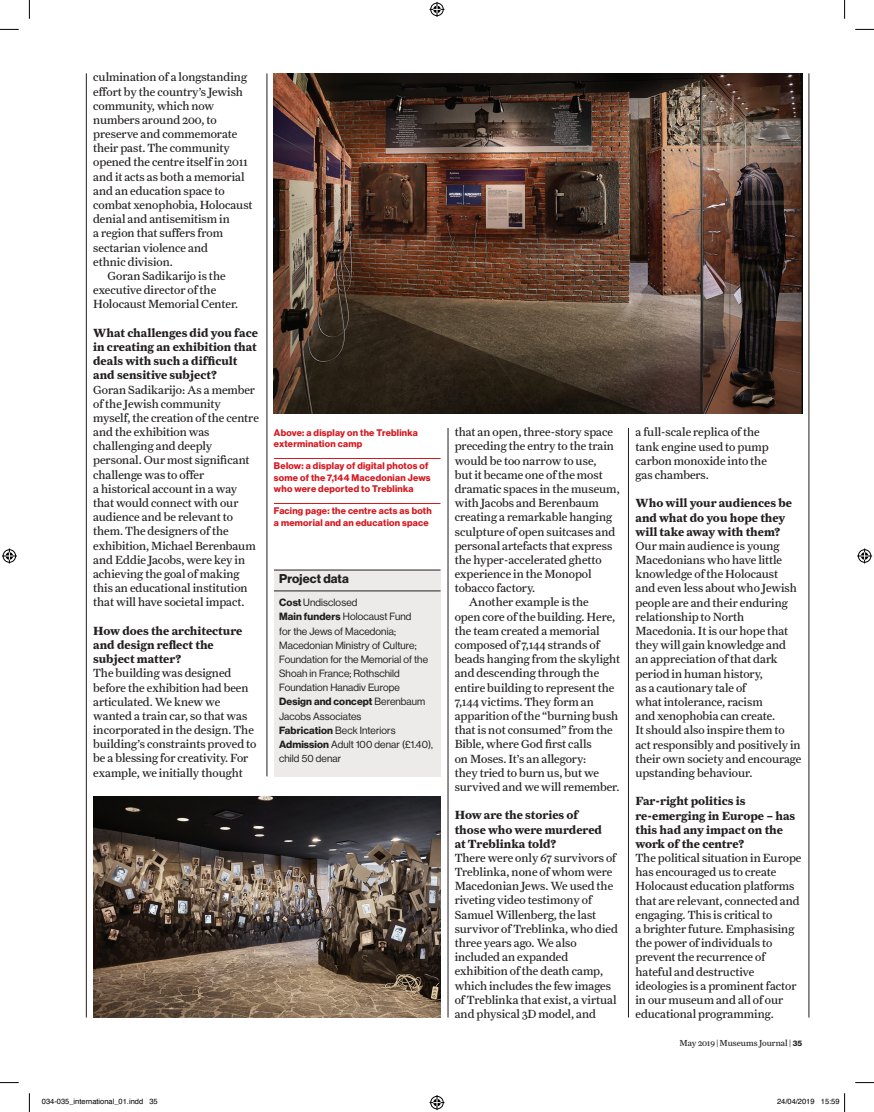
<style>
.page{position:relative;width:874px;height:1112px;background:#fff}
.page>*{position:absolute;margin:0;border:0;box-sizing:border-box;transform-origin:0 0}
.t1{font:700 12.5px "Haas Grotesk Display";letter-spacing:.01em;color:#231f20}
.t2{font:11.88px/14.1px "Farnham Text";color:#231f20}
.t3{font:700 11.88px/14.1px "Farnham Text";color:#231f20}
.t4{font:10.25px/14.1px "Haas Grotesk Display";letter-spacing:.01em;color:#231f20}
.t5{font:700 9.38px/11.2px "Haas Grotesk Display";letter-spacing:.025em;color:#d7171f}
.t6{font:8.75px "Farnham Text";color:#231f20}
.t7{font:7.5px "Helvetica";color:#000}
.s1{font-weight:700}
.s2{font-family:"Haas Grotesk Display";font-weight:700;font-size:7.75px}
</style>
<div class="page">
<hr style="left:86px;top:73px;width:1px;height:944px;background:#231f20">
<hr style="left:808px;top:73px;width:1px;height:944px;background:#231f20">
<hr style="left:267px;top:73px;width:1px;height:703px;background:#231f20">
<hr style="left:628px;top:428px;width:1px;height:589px;background:#231f20">
<hr style="left:448px;top:428px;width:1px;height:589px;background:#231f20">
<img style="left:93px;top:796px;width:347px;height:221px">
<img style="left:274px;top:73px;width:528px;height:340px">
<hr style="left:274px;top:458px;width:166px;height:1px;background:#d7171f">
<hr style="left:274px;top:503px;width:166px;height:1px;background:#d7171f">
<div style="left:274px;top:569px;width:166px;height:207px;background:#ecebe9"></div>
<hr style="left:274px;top:569px;width:166px;height:1px;background:#231f20">
<hr style="left:274px;top:590px;width:166px;height:1px;background:#231f20">
<svg style="left:0;top:29px;width:19px;height:1px"></svg>
<svg style="left:855px;top:29px;width:19px;height:1px"></svg>
<svg style="left:0;top:1082px;width:19px;height:1px"></svg>
<svg style="left:855px;top:1082px;width:19px;height:1px"></svg>
<svg style="left:29px;top:0;width:1px;height:19px"></svg>
<svg style="left:29px;top:1093px;width:1px;height:18px"></svg>
<svg style="left:844px;top:0;width:1px;height:19px"></svg>
<svg style="left:429px;top:2px;width:15px;height:15px"></svg>
<svg style="left:429px;top:1095px;width:15px;height:14px"></svg>
<svg style="left:2px;top:548px;width:15px;height:15px"></svg>
<svg style="left:857px;top:548px;width:15px;height:15px"></svg>
<svg style="left:844px;top:1093px;width:1px;height:18px"></svg>
<p class="t2" style="left:93px;top:70px;width:155px">culmination of a longstanding</p>
<p class="t2" style="left:93px;top:84px;width:151px">effort by the country’s Jewish</p>
<p class="t2" style="left:93px;top:98px;width:123px">community, which now</p>
<p class="t2" style="left:93px;top:113px;width:125px">numbers around 200, to</p>
<p class="t2" style="left:93px;top:127px;width:146px">preserve and commemorate</p>
<p class="t2" style="left:93px;top:141px;width:138px">their past. The community</p>
<p class="t2" style="left:93px;top:155px;width:156px">opened the centre itself in 2011</p>
<p class="t2" style="left:93px;top:169px;width:153px">and it acts as both a memorial</p>
<p class="t2" style="left:93px;top:183px;width:133px">and an education space to</p>
<p class="t2" style="left:93px;top:198px;width:161px">combat xenophobia, Holocaust</p>
<p class="t2" style="left:93px;top:212px;width:138px">denial and antisemitism in</p>
<p class="t2" style="left:93px;top:226px;width:131px">a region that suffers from</p>
<p class="t2" style="left:93px;top:240px;width:116px">sectarian violence and</p>
<p class="t2" style="left:93px;top:254px;width:81px">ethnic division.</p>
<p class="t2" style="left:107px;top:269px;width:120px">Goran Sadikarijo is the</p>
<p class="t2" style="left:93px;top:283px;width:125px">executive director of the</p>
<p class="t2" style="left:93px;top:297px;width:147px">Holocaust Memorial Center.</p>
<p class="t3" style="left:93px;top:325px;width:166px">What challenges did you face in creating an exhibition that deals with such a difficult and sensitive subject?</p>
<p class="t2" style="left:93px;top:382px;width:167px">Goran Sadikarijo: As a member of the Jewish community myself, the creation of the centre and the exhibition was challenging and deeply personal. Our most significant challenge was to offer<br>a historical account in a way that would connect with our audience and be relevant to them. The designers of the exhibition, Michael Berenbaum and Eddie Jacobs, were key in achieving the goal of making this an educational institution that will have societal impact.</p>
<p class="t3" style="left:93px;top:623px;width:151px">How does the architecture and design reflect the subject matter?</p>
<p class="t2" style="left:93px;top:666px;width:165px">The building was designed before the exhibition had been articulated. We knew we wanted a train car, so that was incorporated in the design. The building’s constraints proved to be a blessing for creativity. For example, we initially thought</p>
<p class="t5" style="left:274px;top:426px;width:145px">Above: a display on the Treblinka extermination camp</p>
<p class="t5" style="left:274px;top:460px;width:158px">Below: a display of digital photos of some of the 7,144 Macedonian Jews who were deported to Treblinka</p>
<p class="t5" style="left:274px;top:505px;width:159px">Facing page: the centre acts as both a memorial and an education space</p>
<p class="t1" style="left:279px;top:571px;width:71px">Project data</p>
<p class="t4" style="left:279px;top:595px;width:155px"><span class="s1">Cost</span> Undisclosed<br><span class="s1">Main funders</span> Holocaust Fund<br>for the Jews of Macedonia;<br>Macedonian Ministry of Culture;<br>Foundation for the Memorial of the<br>Shoah in France; Rothschild<br>Foundation Hanadiv Europe<br><span class="s1">Design and concept</span> Berenbaum<br>Jacobs Associates<br><span class="s1">Fabrication</span> Beck Interiors<br><span class="s1">Admission</span> Adult 100 denar (£1.40), child 50 denar</p>
<p class="t2" style="left:455px;top:425px;width:160px">that an open, three-story space</p>
<p class="t2" style="left:455px;top:439px;width:161px">preceding the entry to the train</p>
<p class="t2" style="left:455px;top:453px;width:143px">would be too narrow to use,</p>
<p class="t2" style="left:455px;top:467px;width:149px">but it became one of the most</p>
<p class="t2" style="left:455px;top:481px;width:166px">dramatic spaces in the museum,</p>
<p class="t2" style="left:455px;top:495px;width:146px">with Jacobs and Berenbaum</p>
<p class="t2" style="left:455px;top:510px;width:159px">creating a remarkable hanging</p>
<p class="t2" style="left:455px;top:524px;width:162px">sculpture of open suitcases and</p>
<p class="t2" style="left:455px;top:538px;width:159px">personal artefacts that express</p>
<p class="t2" style="left:455px;top:552px;width:149px">the hyper-accelerated ghetto</p>
<p class="t2" style="left:455px;top:566px;width:138px">experience in the Monopol</p>
<p class="t2" style="left:455px;top:581px;width:82px">tobacco factory.</p>
<p class="t2" style="left:469px;top:595px;width:121px">Another example is the</p>
<p class="t2" style="left:455px;top:609px;width:162px">open core of the building. Here,</p>
<p class="t2" style="left:455px;top:623px;width:147px">the team created a memorial</p>
<p class="t2" style="left:455px;top:637px;width:146px">composed of 7,144 strands of</p>
<p class="t2" style="left:455px;top:651px;width:167px">beads hanging from the skylight</p>
<p class="t2" style="left:455px;top:666px;width:146px">and descending through the</p>
<p class="t2" style="left:455px;top:680px;width:161px">entire building to represent the</p>
<p class="t2" style="left:455px;top:694px;width:141px">7,144 victims. They form an</p>
<p class="t2" style="left:455px;top:708px;width:165px">apparition of the “burning bush</p>
<p class="t2" style="left:455px;top:722px;width:159px">that is not consumed” from the</p>
<p class="t2" style="left:455px;top:737px;width:139px">Bible, where God first calls</p>
<p class="t2" style="left:455px;top:751px;width:133px">on Moses. It’s an allegory:</p>
<p class="t2" style="left:455px;top:765px;width:146px">they tried to burn us, but we</p>
<p class="t2" style="left:455px;top:779px;width:166px">survived and we will remember.</p>
<p class="t3" style="left:455px;top:807px;width:149px">How are the stories of those who were murdered at Treblinka told?</p>
<p class="t2" style="left:455px;top:850px;width:165px">There were only 67 survivors of<br>Treblinka, none of whom were<br>Macedonian Jews. We used the riveting video testimony of<br>Samuel Willenberg, the last survivor of Treblinka, who died three years ago. We also included an expanded exhibition of the death camp, which includes the few images of Treblinka that exist, a virtual and physical 3D model, and</p>
<p class="t2" style="left:635px;top:425px;width:135px">a full-scale replica of the tank engine used to pump carbon monoxide into the gas chambers.</p>
<p class="t3" style="left:635px;top:496px;width:158px">Who will your audiences be and what do you hope they will take away with them?</p>
<p class="t2" style="left:635px;top:538px;width:167px">Our main audience is young<br>Macedonians who have little knowledge of the Holocaust<br>and even less about who Jewish people are and their enduring relationship to North<br>Macedonia. It is our hope that they will gain knowledge and an appreciation of that dark period in human history,<br>as a cautionary tale of<br>what intolerance, racism<br>and xenophobia can create.<br>It should also inspire them to act responsibly and positively in their own society and encourage upstanding behaviour.</p>
<p class="t3" style="left:635px;top:793px;width:161px">Far-right politics is re-emerging in Europe – has this had any impact on the work of the centre?</p>
<p class="t2" style="left:635px;top:850px;width:167px">The political situation in Europe has encouraged us to create<br>Holocaust education platforms that are relevant, connected and engaging. This is critical to<br>a brighter future. Emphasising the power of individuals to prevent the recurrence of hateful and destructive ideologies is a prominent factor in our museum and all of our educational programming.</p>
<p class="t6" style="left:679px;top:1037px;width:124px">May 2019 |Museums Journal | <span class="s2">35</span></p>
<p class="t7" style="left:42px;top:1096px;width:117px">034-035_international_01.indd 35</p>
<p class="t7" style="left:777px;top:1096px;width:64px">24/04/2019 15:59</p>
</div>
